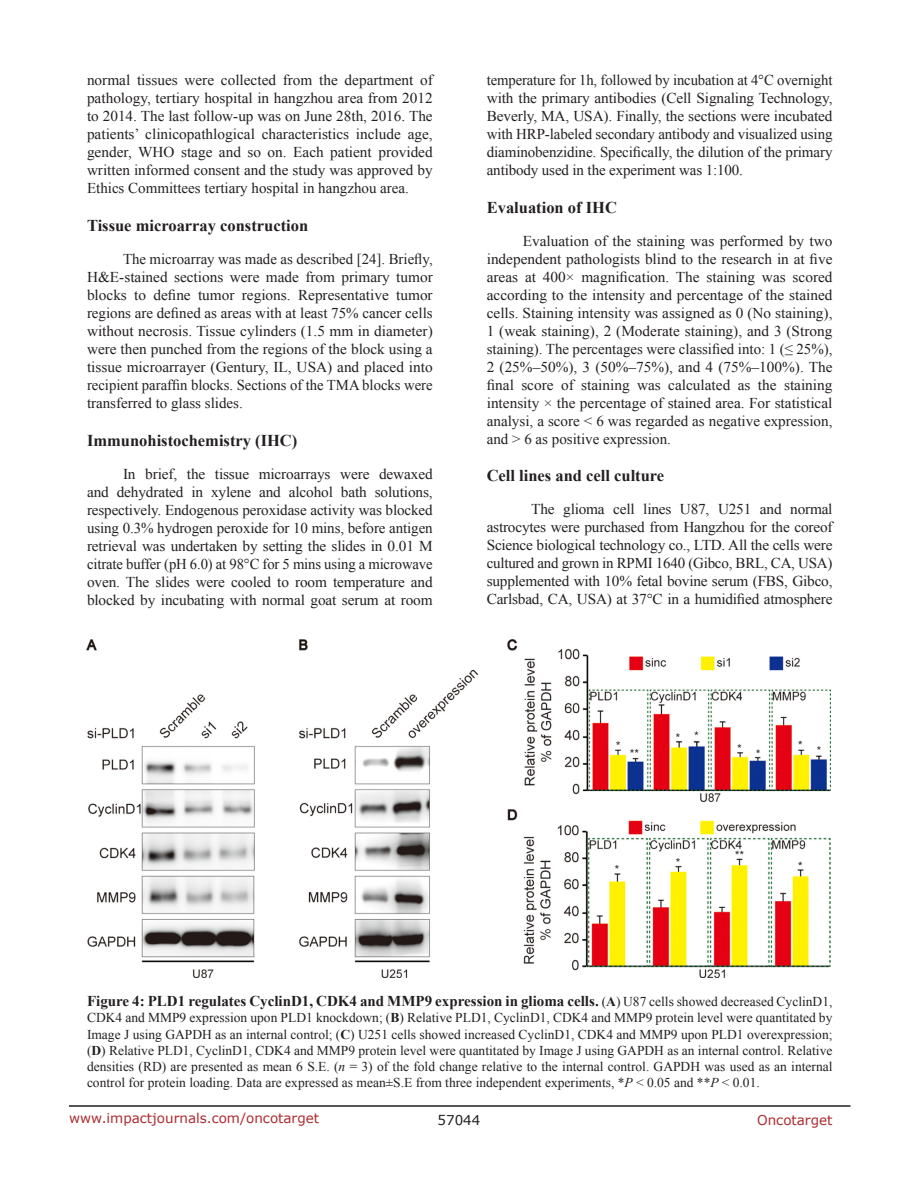
<style>
.page{position:relative;width:918px;height:1188px;background:#fff}
.page>*{position:absolute;margin:0;border:0;box-sizing:border-box;transform-origin:0 0}
.SubHeading_middle{font:700 16.5px "Times New Roman";color:#231f20}
.BodyText{font:15px/18px "Times New Roman";letter-spacing:-.005em;color:#231f20;text-align:justify}
.FigureText{font:700 15px "Times New Roman";color:#231f20}
.FigureText-2{font:13.5px/16.2px "Times New Roman";color:#231f20;text-align:justify}
.t1{font:13.5px "Verdana";color:#ac2b31}
.t2{font:13.5px "Verdana";color:#231f20}
.s1{font-weight:400;font-size:13.5px}
.s2{font-size:13.5px}
.s3{font-weight:700}
.s4{font-style:italic}
</style>
<div class="page">
<hr style="left:69px;top:1105px;width:781px;height:2px;background:#231f20">
<img style="left:86px;top:640px;width:744px;height:338px">
<p class="BodyText" style="left:87px;top:71px;width:347px">normal tissues were collected from the department of pathology, tertiary hospital in hangzhou area from 2012 to 2014. The last follow-up was on June 28th, 2016. The patients’ clinicopathlogical characteristics include age, gender, WHO stage and so on. Each patient provided written informed consent and the study was approved by Ethics Committees tertiary hospital in hangzhou area.</p>
<p class="SubHeading_middle" style="left:87px;top:214px;width:223px">Tissue microarray construction</p>
<p class="BodyText" style="left:87px;top:250px;width:347px;text-indent:36px">The microarray was made as described [24]. Briefly, H&amp;E-stained sections were made from primary tumor blocks to define tumor regions. Representative tumor regions are defined as areas with at least 75% cancer cells without necrosis. Tissue cylinders (1.5 mm in diameter) were then punched from the regions of the block using a tissue microarrayer (Gentury, IL, USA) and placed into recipient paraffin blocks. Sections of the TMA blocks were transferred to glass slides.</p>
<p class="SubHeading_middle" style="left:87px;top:429px;width:212px">Immunohistochemistry (IHC)</p>
<p class="BodyText" style="left:87px;top:465px;width:347px;text-indent:36px">In brief, the tissue microarrays were dewaxed and dehydrated in xylene and alcohol bath solutions, respectively. Endogenous peroxidase activity was blocked using 0.3% hydrogen peroxide for 10 mins, before antigen retrieval was undertaken by setting the slides in 0.01 M citrate buffer (pH 6.0) at 98°C for 5 mins using a microwave oven. The slides were cooled to room temperature and blocked by incubating with normal goat serum at room</p>
<p class="BodyText" style="left:487px;top:71px;width:347px">temperature for 1h, followed by incubation at 4°C overnight with the primary antibodies (Cell Signaling Technology, Beverly, MA, USA). Finally, the sections were incubated with HRP-labeled secondary antibody and visualized using diaminobenzidine. Specifically, the dilution of the primary antibody used in the experiment was 1:100.</p>
<p class="SubHeading_middle" style="left:487px;top:196px;width:132px">Evaluation of IHC</p>
<p class="BodyText" style="left:487px;top:232px;width:347px;text-indent:36px">Evaluation of the staining was performed by two independent pathologists blind to the research in at five areas at 400× magnification. The staining was scored according to the intensity and percentage of the stained cells. Staining intensity was assigned as 0 (No staining), 1 (weak staining), 2 (Moderate staining), and 3 (Strong staining). The percentages were classified into: 1 (≤ 25%), 2 (25%–50%), 3 (50%–75%), and 4 (75%–100%). The final score of staining was calculated as the staining intensity × the percentage of stained area. For statistical analysi, a score &lt; 6 was regarded as negative expression, and &gt; 6 as positive expression.</p>
<p class="SubHeading_middle" style="left:487px;top:464px;width:179px">Cell lines and cell culture</p>
<p class="BodyText" style="left:487px;top:499px;width:347px;text-indent:45px">The glioma cell lines U87, U251 and normal astrocytes were purchased from Hangzhou for the coreof Science biological technology co., LTD. All the cells were cultured and grown in RPMI 1640 (Gibco, BRL, CA, USA) supplemented with 10% fetal bovine serum (FBS, Gibco, Carlsbad, CA, USA) at 37°C in a humidified atmosphere</p>
<p class="FigureText" style="left:87px;top:991px;width:747px">Figure 4: PLD1 regulates CyclinD1, CDK4 and MMP9 expression in glioma cells. <span class="s1">(</span><span class="s2">A</span><span class="s1">) U87 cells showed decreased CyclinD1,</span></p>
<p class="FigureText-2" style="left:87px;top:1010px;width:747px">CDK4 and MMP9 expression upon PLD1 knockdown; (<span class="s3">B</span>) Relative PLD1, CyclinD1, CDK4 and MMP9 protein level were quantitated by Image J using GAPDH as an internal control; (<span class="s3">C</span>) U251 cells showed increased CyclinD1, CDK4 and MMP9 upon PLD1 overexpression; (<span class="s3">D</span>) Relative PLD1, CyclinD1, CDK4 and MMP9 protein level were quantitated by Image J using GAPDH as an internal control. Relative densities (RD) are presented as mean 6 S.E. (<span class="s4">n</span> = 3) of the fold change relative to the internal control. GAPDH was used as an internal control for protein loading. Data are expressed as mean±S.E from three independent experiments, *<span class="s4">P</span> &lt; 0.05 and **<span class="s4">P</span> &lt; 0.01.</p>
<p class="t1" style="left:69px;top:1109px;width:252px">www.impactjournals.com/oncotarget</p>
<p class="t2" style="left:438px;top:1111px;width:44px">57044</p>
<p class="t1" style="left:757px;top:1111px;width:77px">Oncotarget</p>
</div>
